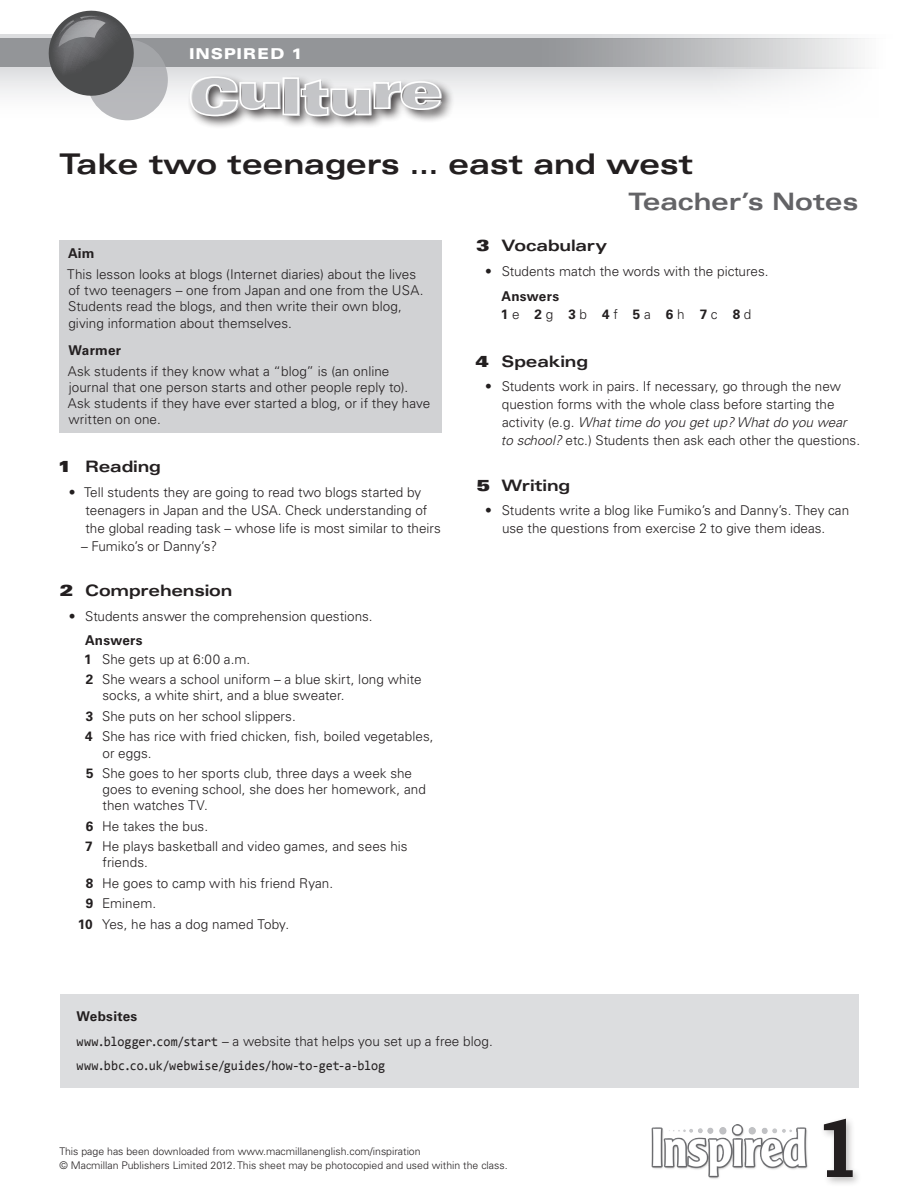
<style>
.page{position:relative;width:918px;height:1188px;background:#fff}
.page>*{position:absolute;margin:0;border:0;box-sizing:border-box;transform-origin:0 0}
.t1{font:500 84.3px "Clearface Gothic LT Std";color:#231f20}
.t2{font:50.4px "Univers LT Std X Black Ex";letter-spacing:-.05em;color:#bcbdc0}
.M_-_page_title{font:700 expanded 28.5px "Univers LT Std";letter-spacing:-.01em;color:#231f20}
.M_-_page_title-2{font:700 expanded 24px "Univers LT Std";letter-spacing:-.01em;color:#636366}
.rubric_head{font:700 expanded 15.75px "Univers LT Std";letter-spacing:-.01em;color:#231f20}
.t3{font:900 expanded 15px "Univers LT Std";letter-spacing:.05em;color:#fff}
.Notes_-_bulleted{font:300 13.5px/18px "Univers LT Std";color:#231f20}
.Notes_-_Answers__qu{font:300 13.5px/16.2px "Univers LT Std";letter-spacing:.005em;color:#231f20}
.Notes_-_box__text{font:300 13.5px/16.4px "Univers LT Std";letter-spacing:.005em;color:#231f20}
.Notes_-_website__lin{font:300 13.5px "Univers LT Std";letter-spacing:.005em;color:#231f20}
.Notes_-_website__lin-2{font:13.5px "Consolas";color:#231f20;scale:.95 1}
.Notes_-_Answers__qu-2{font:700 13.5px "Univers LT Std";color:#231f20}
.Notes_-_Answer__head{font:700 13.5px "Univers LT Std";letter-spacing:.015em;color:#231f20}
.Notes_-_box__head{font:700 13.5px "Univers LT Std";letter-spacing:.015em;color:#231f20}
.Notes_-_website__hea{font:700 13.5px "Univers LT Std";letter-spacing:.02em;color:#231f20}
.t4{font:300 10.5px/14.1px "Univers LT Std";color:#231f20}
.s1{font-family:"Univers LT Std X Black Ex";font-weight:400;font-stretch:normal}
.s2{font-weight:700}
.s3{font-weight:300}
.s4{font-style:italic}
.s5{font-family:"Consolas";font-weight:400}
</style>
<div class="page">
<svg style="left:0;top:34px;width:805px;height:4px;background:#dfe0e2"></svg>
<svg style="left:0;top:38px;width:869px;height:30px;background:#a8a9ac"></svg>
<svg style="left:0;top:68px;width:865px;height:53px"></svg>
<div style="left:87px;top:40px;width:81px;height:80px;background:linear-gradient(to bottom,#a1a3a6,#bebfc2);border-radius:50%"></div>
<svg style="left:187px;top:73px;width:267px;height:54px"></svg>
<img style="left:651px;top:1125px;width:157px;height:54px">
<svg style="left:49px;top:11px;width:85px;height:85px;background:#78797b"></svg>
<div style="left:820px;top:1115px;width:43px;height:72px;background:#231f20;opacity:.3"></div>
<div style="left:60px;top:240px;width:382px;height:193px;background:#d1d2d4"></div>
<div style="left:60px;top:994px;width:798px;height:93px;background:#dcdddf"></div>
<svg style="left:189px;top:76px;width:92px;height:41px;background:#b2b1b2"></svg>
<div style="left:283px;top:77px;width:16px;height:38px;border:2px solid #fff"></div>
<svg style="left:300px;top:78px;width:142px;height:39px;background:#b3b2b3"></svg>
<p class="t3" style="left:189px;top:45px;width:115px">INSPIRED 1</p>
<h2 class="t2" style="left:190px;top:67px;width:255px">Culture</h2>
<p class="M_-_page_title" style="left:60px;top:147px;width:635px">Take two teenagers … east and west</p>
<p class="M_-_page_title-2" style="left:628px;top:188px;width:231px">Teacher’s Notes</p>
<p class="Notes_-_box__head" style="left:68px;top:246px;width:28px">Aim</p>
<p class="Notes_-_box__text" style="left:67px;top:266px;width:358px">This lesson looks at blogs (Internet diaries) about the lives of two teenagers – one from Japan and one from the USA.<br>Students read the blogs, and then write their own blog, giving information about themselves.</p>
<p class="Notes_-_box__head" style="left:69px;top:342px;width:54px">Warmer</p>
<p class="Notes_-_box__text" style="left:68px;top:363px;width:364px">Ask students if they know what a “blog” is (an online journal that one person starts and other people reply to).<br>Ask students if they have ever started a blog, or if they have written on one.</p>
<p class="rubric_head" style="left:58px;top:458px;width:105px"><span class="s1">1</span> Reading</p>
<p class="Notes_-_bulleted" style="left:85px;top:483px;width:357px;text-indent:-17px">• Tell students they are going to read two blogs started by teenagers in Japan and the USA. Check understanding of the global reading task – whose life is most similar to theirs</p>
<p class="Notes_-_bulleted" style="left:81px;top:537px;width:138px">– Fumiko’s or Danny’s?</p>
<p class="rubric_head" style="left:60px;top:582px;width:174px"><span class="s1">2</span> Comprehension</p>
<p class="Notes_-_bulleted" style="left:69px;top:607px;width:306px">• Students answer the comprehension questions.</p>
<p class="Notes_-_Answer__head" style="left:85px;top:633px;width:59px">Answers</p>
<p class="Notes_-_Answers__qu" style="left:84px;top:651px;width:168px"><span class="s2">1</span> She gets up at 6:00 a.m.</p>
<p class="Notes_-_Answers__qu" style="left:102px;top:671px;width:321px;text-indent:-17px"><span class="s2">2</span> She wears a school uniform – a blue skirt, long white socks, a white shirt, and a blue sweater.</p>
<p class="Notes_-_Answers__qu" style="left:86px;top:708px;width:212px"><span class="s2">3</span> She puts on her school slippers.</p>
<p class="Notes_-_Answers__qu" style="left:102px;top:728px;width:333px;text-indent:-17px"><span class="s2">4</span> She has rice with fried chicken, fish, boiled vegetables, or eggs.</p>
<p class="Notes_-_Answers__qu" style="left:102px;top:765px;width:325px;text-indent:-16px"><span class="s2">5</span> She goes to her sports club, three days a week she goes to evening school, she does her homework, and then watches TV.</p>
<p class="Notes_-_Answers__qu" style="left:86px;top:818px;width:124px"><span class="s2">6</span> He takes the bus.</p>
<p class="Notes_-_Answers__qu" style="left:103px;top:838px;width:307px;text-indent:-17px"><span class="s2">7</span> He plays basketball and video games, and sees his friends.</p>
<p class="Notes_-_Answers__qu" style="left:86px;top:875px;width:249px"><span class="s2">8</span> He goes to camp with his friend Ryan.</p>
<p class="Notes_-_Answers__qu" style="left:86px;top:895px;width:72px"><span class="s2">9</span> Eminem.</p>
<p class="Notes_-_Answers__qu" style="left:78px;top:916px;width:213px"><span class="s2">10</span> Yes, he has a dog named Toby.</p>
<p class="rubric_head" style="left:476px;top:237px;width:133px"><span class="s1">3</span> Vocabulary</p>
<p class="Notes_-_bulleted" style="left:485px;top:262px;width:285px">• Students match the words with the pictures.</p>
<p class="Notes_-_Answer__head" style="left:502px;top:288px;width:59px">Answers</p>
<p class="Notes_-_Answers__qu-2" style="left:501px;top:306px;width:252px">1 <span class="s3">e</span> 2 <span class="s3">g</span> 3 <span class="s3">b</span> 4 <span class="s3">f</span> 5 <span class="s3">a</span> 6 <span class="s3">h</span> 7 <span class="s3">c</span> 8 <span class="s3">d</span></p>
<p class="rubric_head" style="left:475px;top:352px;width:114px"><span class="s1">4</span> Speaking</p>
<p class="Notes_-_bulleted" style="left:501px;top:377px;width:361px;text-indent:-16px">• Students work in pairs. If necessary, go through the new question forms with the whole class before starting the activity (e.g. <span class="s4">What time do you get up? What do you wear to school?</span> etc.) Students then ask each other the questions.</p>
<p class="rubric_head" style="left:477px;top:476px;width:95px"><span class="s1">5</span> Writing</p>
<p class="Notes_-_bulleted" style="left:485px;top:501px;width:366px;text-align:center">• Students write a blog like Fumiko’s and Danny’s. They can use the questions from exercise 2 to give them ideas.</p>
<p class="Notes_-_website__hea" style="left:77px;top:1008px;width:62px">Websites</p>
<p class="Notes_-_website__lin" style="left:77px;top:1033px;width:418px"><span class="s5">www.blogger.com/start</span> – a website that helps you set up a free blog.</p>
<p class="Notes_-_website__lin-2" style="left:77px;top:1057px;width:326px">www.bbc.co.uk/webwise/guides/how-to-get-a-blog</p>
<p class="t4" style="left:60px;top:1144px;width:450px">This page has been downloaded from www.macmillanenglish.com/inspiration<br>© Macmillan Publishers Limited 2012. This sheet may be photocopied and used within the class.</p>
<h1 class="t1" style="left:817px;top:1095px;width:45px">1</h1>
</div>
